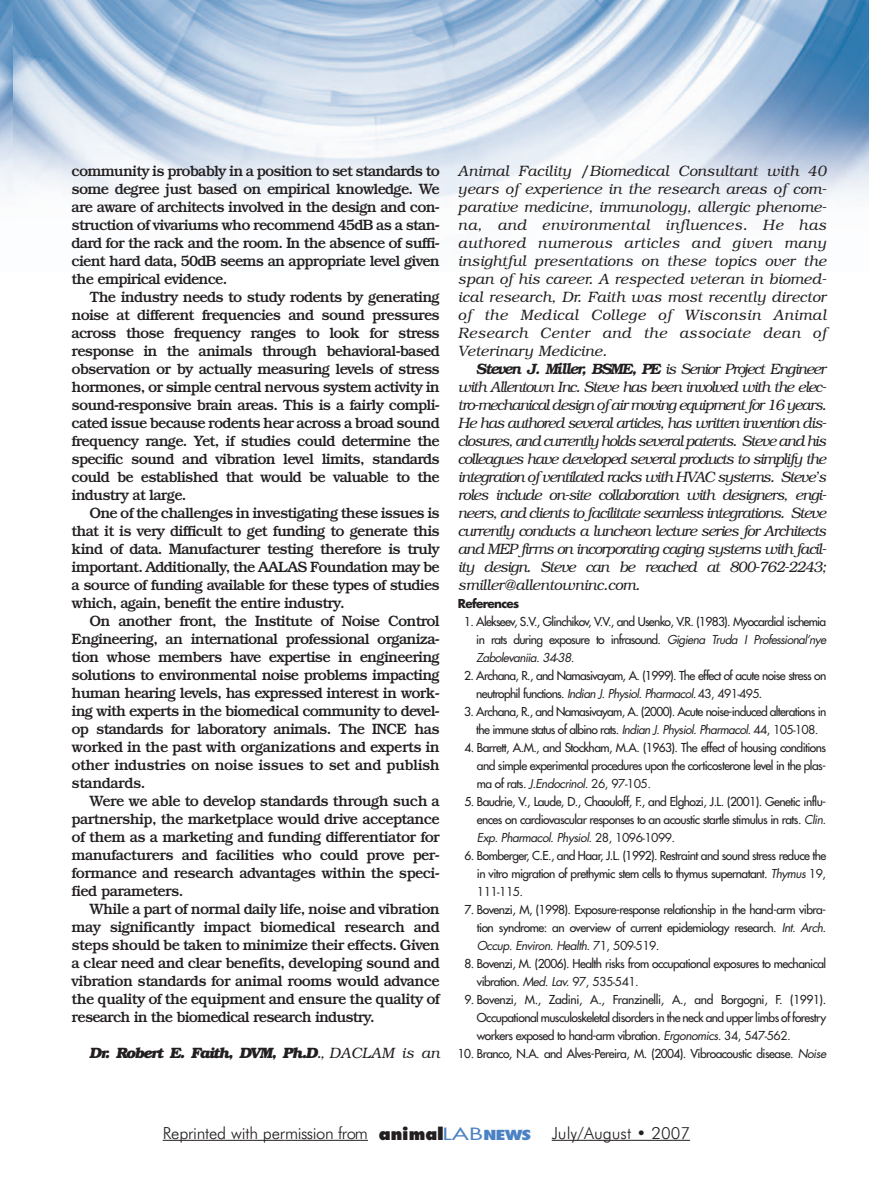
<style>
.page{position:relative;width:886px;height:1188px;background:#fff}
.page>*{position:absolute;margin:0;border:0;box-sizing:border-box;transform-origin:0 0}
.t1{font:300 16.65px "Futura";letter-spacing:-.015em;color:#231f20}
.t2{font:500 15px/18px "Bookman";letter-spacing:-.055em;color:#231f20;text-align:justify}
.t3{font:italic 300 15px/18px "Bookman";letter-spacing:-.02em;color:#231f20;text-align:justify}
.t4{font:italic 700 15px "Bookman";letter-spacing:-.095em;color:#231f20}
.t5{font:12px/18px "Futura";letter-spacing:-.045em;color:#231f20}
.t6{font:700 12px "Futura";letter-spacing:-.055em;color:#231f20}
.s1{font-weight:300}
.s2{font-weight:600}
.s3{font-style:italic}
.s4{font-style:inherit}
.s5{font-style:italic;font-stretch:condensed}
.s6{font-weight:800;font-size:16.5px}
.s7{font-weight:400;font-size:16.5px;color:#4b82c3}
.s8{font-weight:800;font-stretch:condensed;font-size:13.5px;color:#4b82c3}
</style>
<div class="page">
<hr style="left:163px;top:1140px;width:122px;height:1px;background:#231f20">
<hr style="left:285px;top:1140px;width:62px;height:1px;background:#231f20">
<svg style="left:347px;top:1140px;width:21px;height:1px"></svg>
<hr style="left:551px;top:1140px;width:139px;height:1px;background:#231f20">
<img style="left:0;top:0;width:868px;height:214px">
<p class="t2" style="left:72px;top:163px;width:370px">community is probably in a position to set standards to some degree just based on empirical knowledge. We are aware of architects involved in the design and con&shy;struction of vivariums who recommend 45dB as a stan&shy;dard for the rack and the room. In the absence of suffi&shy;cient hard data, 50dB seems an appropriate level given the empirical evidence.</p>
<p class="t2" style="left:72px;top:289px;width:370px;text-indent:18px">The industry needs to study rodents by generating noise at different frequencies and sound pressures across those frequency ranges to look for stress response in the animals through behavioral-based observation or by actually measuring levels of stress hormones, or simple central nervous system activity in sound-responsive brain areas. This is a fairly compli&shy;cated issue because rodents hear across a broad sound frequency range. Yet, if studies could determine the specific sound and vibration level limits, standards could be established that would be valuable to the industry at large.</p>
<p class="t2" style="left:72px;top:505px;width:370px;text-indent:18px">One of the challenges in investigating these issues is that it is very difficult to get funding to generate this kind of data. Manufacturer testing therefore is truly important. Additionally, the AALAS Foundation may be a source of funding available for these types of studies which, again, benefit the entire industry.</p>
<p class="t2" style="left:72px;top:613px;width:370px;text-indent:18px">On another front, the Institute of Noise Control Engineering, an international professional organiza&shy;tion whose members have expertise in engineering solutions to environmental noise problems impacting human hearing levels, has expressed interest in work&shy;ing with experts in the biomedical community to devel&shy;op standards for laboratory animals. The INCE has worked in the past with organizations and experts in other industries on noise issues to set and publish standards.</p>
<p class="t2" style="left:72px;top:793px;width:370px;text-indent:18px">Were we able to develop standards through such a partnership, the marketplace would drive acceptance of them as a marketing and funding differentiator for manufacturers and facilities who could prove per&shy;formance and research advantages within the speci&shy;fied parameters.</p>
<p class="t2" style="left:72px;top:901px;width:370px;text-indent:18px">While a part of normal daily life, noise and vibration may significantly impact biomedical research and steps should be taken to minimize their effects. Given a clear need and clear benefits, developing sound and vibration standards for animal rooms would advance the quality of the equipment and ensure the quality of research in the biomedical research industry.</p>
<p class="t4" style="left:90px;top:1047px;width:352px">Dr. Robert E. Faith, DVM, Ph.D<span class="s1">., DACLAM is an</span></p>
<p class="t3" style="left:458px;top:163px;width:370px">Animal Facility /Biomedical Consultant with 40 years of experience in the research areas of com&shy;parative medicine, immunology, allergic phenome&shy;na, and environmental influences. He has authored numerous articles and given many insightful presentations on these topics over the span of his career. A respected veteran in biomed&shy;ical research, Dr. Faith was most recently director of the Medical College of Wisconsin Animal Research Center and the associate dean of Veterinary Medicine.</p>
<p class="t3" style="left:458px;top:361px;width:370px;text-indent:18px"><span class="s2">Steven J. Miller, BSME, PE</span> is Senior Project Engineer with Allentown Inc. Steve has been involved with the elec&shy;tro-mechanical design of air moving equipment for 16 years.<br>He has authored several articles, has written invention dis&shy;closures, and currently holds several patents. Steve and his colleagues have developed several products to simplify the integration of ventilated racks with HVAC systems. Steve’s roles include on-site collaboration with designers, engi&shy;neers, and clients to facilitate seamless integrations. Steve currently conducts a luncheon lecture series for Architects and MEP firms on incorporating caging systems with facil&shy;ity design. Steve can be reached at 800-762-2243; smiller@allentowninc.com.</p>
<p class="t6" style="left:458px;top:598px;width:63px">References</p>
<p class="t5" style="left:476px;top:613px;width:353px;text-indent:-12px">1. Alekseev, S.V., Glinchikov, V.V., and Usenko, V.R. (1983). Myocardial ischemia in rats during exposure to infrasound. <span class="s3">Gigiena Truda I Professional’nye<br>Zabolevaniia.34-38.</span></p>
<p class="t5" style="left:476px;top:667px;width:351px;text-indent:-12px">2. Archana, R., and Namasivayam, A. (1999). The effect of acute noise stress on neutrophil functions. <span class="s3">Indian J.Physiol.Pharmacol.</span><span class="s4">43, 491-495</span><span class="s5">.</span></p>
<p class="t5" style="left:464px;top:703px;width:363px;text-align:center">3. Archana, R., and Namasivayam, A. (2000). Acute noise-induced alterations in the immune status of albino rats. <span class="s3">Indian J.Physiol.Pharmacol.</span><span class="s4">44, 105-108.</span></p>
<p class="t5" style="left:477px;top:739px;width:351px;text-align:justify;text-indent:-12px">4. Barrett, A.M., and Stockham, M.A. (1963). The effect of housing conditions and simple experimental procedures upon the corticosterone level in the plas&shy;ma of rats. <span class="s3">J.Endocrinol.</span> <span class="s4">26, 97-105.</span></p>
<p class="t5" style="left:477px;top:793px;width:353px;text-indent:-12px">5. Baudrie, V., Laude, D., Chaouloff, F., and Elghozi, J.L. (2001). Genetic influ&shy;ences on cardiovascular responses to an acoustic startle stimulus in rats. <span class="s3">Clin.<br>Exp. Pharmacol. Physiol.</span> <span class="s4">2 8 , 1 0 9 6- 1 0 9 9 .</span></p>
<p class="t5" style="left:477px;top:847px;width:351px;text-align:justify;text-indent:-12px">6. Bomberger, C.E., and Haar, J.L. (1992). Restraint and sound stress reduce the in vitro migration of prethymic stem cells to thymus supernatant. <span class="s3">Thymus</span> <span class="s4">19, 111-115.</span></p>
<p class="t5" style="left:477px;top:901px;width:353px;text-indent:-12px">7. Bovenzi, M, (1998). Exposure-response relationship in the hand-arm vibra&shy;tion syndrome: an overview of current epidemiology research. <span class="s3">Int. Arch.<br>Occup. Environ. Health.</span> <span class="s4">7 1 , 5 0 9-5 1 9 .</span></p>
<p class="t5" style="left:477px;top:955px;width:351px;text-indent:-12px">8. Bovenzi, M. (2006). Health risks from occupational exposures to mechanical vibration. <span class="s3">Med. Lav.</span> <span class="s4">97, 535-541.</span></p>
<p class="t5" style="left:477px;top:991px;width:351px;text-align:justify;text-indent:-12px">9. Bovenzi, M., Zadini, A., Franzinelli, A., and Borgogni, F. (1991).<br>Occupational musculoskeletal disorders in the neck and upper limbs of forestry workers exposed to hand-arm vibration. <span class="s3">Ergonomics.</span> <span class="s4">34, 547-562.</span></p>
<p class="t5" style="left:458px;top:1045px;width:372px">10. Branco, N.A. and Alves-Pereira, M. (2004). Vibroacoustic disease. <span class="s3">Noise</span></p>
<p class="t1" style="left:163px;top:1125px;width:529px">Reprinted with permission from <span class="s6">animal</span><span class="s7">LAB</span><span class="s8">NEWS</span> July/August • 2007</p>
</div>
